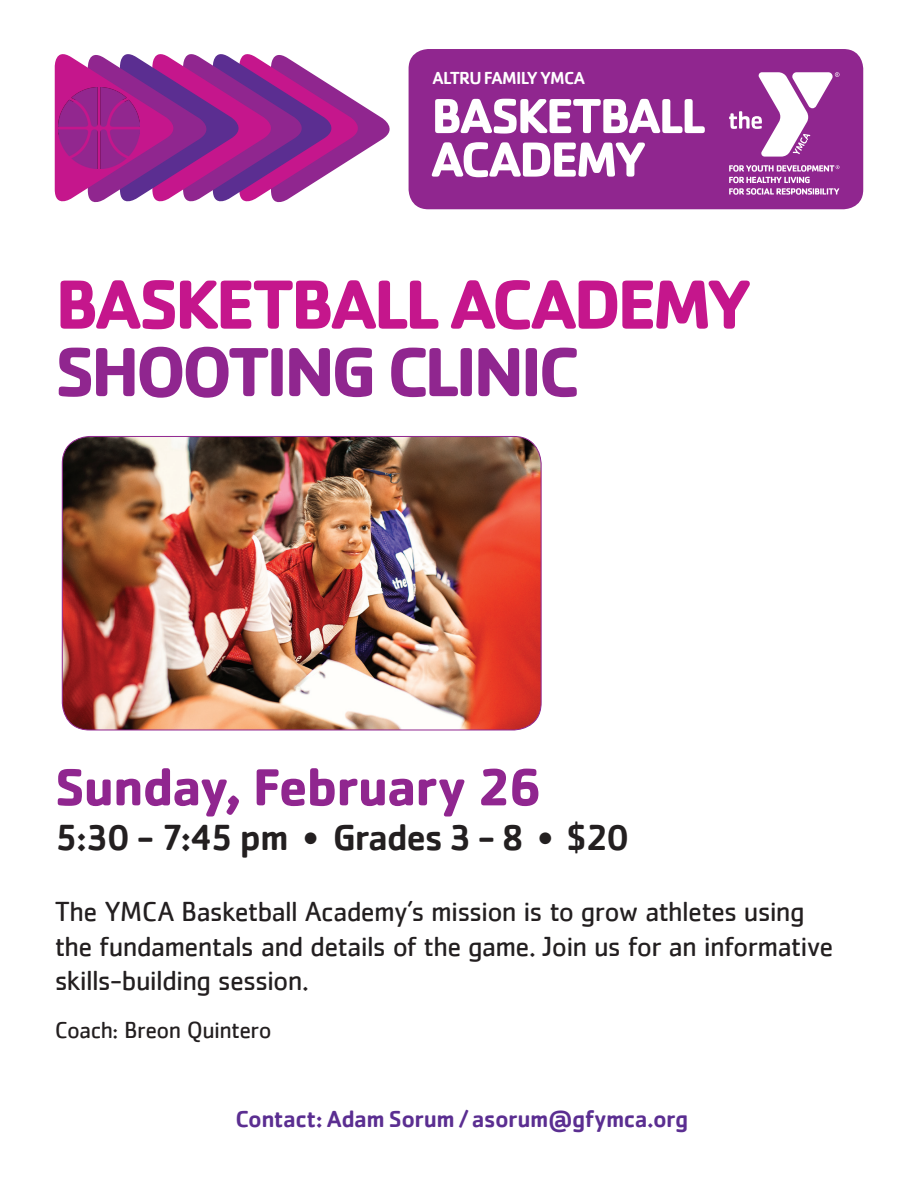
<style>
.page{position:relative;width:918px;height:1188px;background:#fff}
.page>*{position:absolute;margin:0;border:0;box-sizing:border-box;transform-origin:0 0}
.t1{font:700 72px "Cachet";letter-spacing:-.055em;color:#c5168c}
.t2{font:700 72px "Cachet";letter-spacing:-.06em;color:#90268f}
.t3{font:700 54px "Cachet";letter-spacing:-.025em;color:#90268f}
.t4{font:700 51px "Cachet";letter-spacing:-.05em;color:#fff}
.t5{font:500 37.5px "Cachet";letter-spacing:-.04em;color:#231f20}
.t6{font:28.5px/34.2px "Cachet";letter-spacing:-.03em;color:#231f20}
.t7{font:500 24px "Cachet";letter-spacing:-.025em;color:#5b2e91}
.t8{font:24px "Cachet";letter-spacing:-.025em;color:#231f20}
.t9{font:500 18px "Cachet";letter-spacing:-.045em;color:#fff}
</style>
<div class="page">
<div style="left:409px;top:49px;width:454px;height:160px;background:#90268f;border-radius:20px"></div>
<svg style="left:729px;top:72px;width:111px;height:85px"></svg>
<svg style="left:729px;top:165px;width:111px;height:30px"></svg>
<svg style="left:55px;top:54px;width:335px;height:149px"></svg>
<img style="left:58px;top:87px;width:81px;height:81px">
<img style="left:62px;top:436px;width:479px;height:294px">
<p class="t9" style="left:433px;top:67px;width:154px">ALTRU FAMILY YMCA</p>
<p class="t4" style="left:431px;top:83px;width:276px">BASKETBALL</p>
<p class="t4" style="left:431px;top:126px;width:217px">ACADEMY</p>
<p class="t1" style="left:55px;top:258px;width:699px">BASKETBALL ACADEMY</p>
<p class="t2" style="left:55px;top:325px;width:526px">SHOOTING CLINIC</p>
<p class="t3" style="left:55px;top:752px;width:489px">Sunday, February 26</p>
<p class="t5" style="left:55px;top:815px;width:576px">5:30 - 7:45 pm • Grades 3 - 8 • $20</p>
<p class="t6" style="left:55px;top:894px;width:780px">The YMCA Basketball Academy’s mission is to grow athletes using the fundamentals and details of the game. Join us for an informative skills-building session.</p>
<p class="t8" style="left:55px;top:1016px;width:218px">Coach: Breon Quintero</p>
<p class="t7" style="left:235px;top:1104px;width:455px">Contact: Adam Sorum / asorum@gfymca.org</p>
</div>
